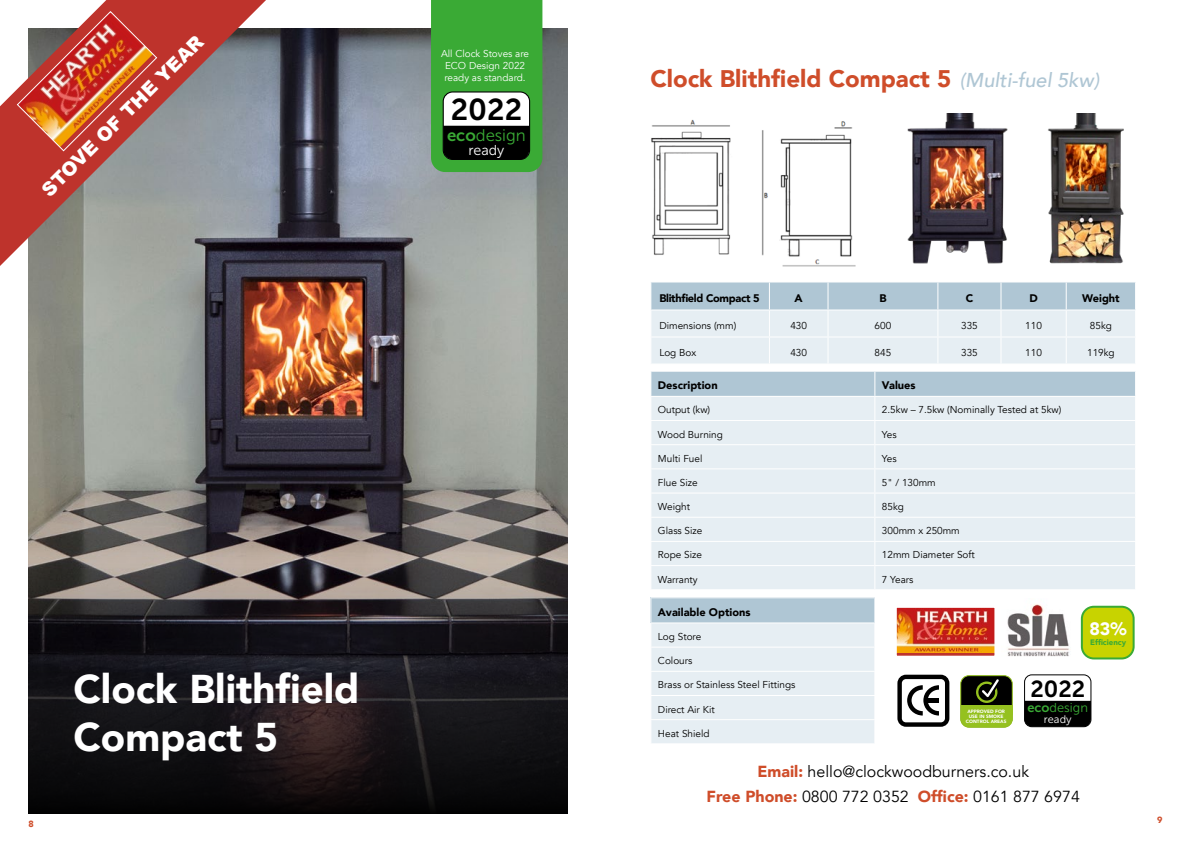
<style>
.page{position:relative;width:1191px;height:842px;background:#fff}
.page>*{position:absolute;margin:0;border:0;box-sizing:border-box;transform-origin:0 0}
.t1{font:900 40.1px/48.1px "Avenir";color:#fff}
.t2{font:30.1px "Museo Sans 700";color:#000}
.t3{font:900 24px "Avenir";color:#cf4d2a}
.t4{font:23.1px "Museo Sans 700";color:#000}
.t5{font:900 19px "Arial";color:#fff}
.t6{font:900 17.9px "Avenir";color:#fff}
.t7{font:16.7px "Museo Sans 300";color:#3aaa35}
.t8{font:16px/24.7px "Avenir";color:#000;text-align:center}
.t9{font:14.3px "Museo Sans 300";color:#fff}
.t10{font:12.8px "Museo Sans 300";color:#3aaa35}
.t11{font:900 11px "Avenir";color:#000}
.t12{font:900 11px "Avenir";letter-spacing:-.03em;color:#000}
.t13{font:11px "Museo Sans 300";color:#fff}
.t14{font:10px "Avenir";color:#000}
.t15{font:10px/12px "Avenir";color:#fff;text-align:center}
.t16{font:900 9px "Avenir";color:#cf4d2a}
.t17{font:900 7.9px "Avenir";color:#3aaa35}
.t18{font:900 4.7px/4.7px "Avenir";color:#fff;text-align:center}
.s1{font-family:"Museo Sans 700"}
.s2{font-weight:500;font-style:italic;font-size:20px;color:#afc6d4}
.s3{font-weight:900;color:#cf4d2a}
</style>
<div class="page">
<img style="left:28px;top:28px;width:539px;height:485px">
<svg style="left:0;top:0;width:266px;height:266px;background:#a27f7f"></svg>
<svg style="left:16px;top:10px;width:142px;height:142px;background:#c66250"></svg>
<svg style="left:651px;top:371px;width:485px;height:218px;background:#e1eaf0"></svg>
<svg style="left:650px;top:598px;width:225px;height:145px;background:#dde8ee"></svg>
<svg style="left:651px;top:282px;width:485px;height:81px;background:#d4e1e9"></svg>
<svg style="left:897px;top:675px;width:52px;height:52px"></svg>
<hr style="left:925px;top:698px;width:14px;height:4px;background:#000">
<div style="left:1024px;top:674px;width:67px;height:53px;border:1px solid #000;border-radius:7px"></div>
<div style="left:1024px;top:701px;width:67px;height:26px;background:#000"></div>
<img style="left:651px;top:119px;width:205px;height:148px">
<img style="left:907px;top:113px;width:101px;height:151px">
<img style="left:1048px;top:114px;width:76px;height:150px">
<div style="left:896px;top:607px;width:99px;height:49px;background:linear-gradient(to right,#be332c,#be332c)"></div>
<img style="left:898px;top:609px;width:95px;height:43px">
<div style="left:896px;top:607px;width:99px;height:49px;border:1px solid #fff"></div>
<img style="left:1007px;top:604px;width:63px;height:53px">
<svg style="left:28px;top:513px;width:539px;height:301px;background:#312d2f"></svg>
<svg style="left:431px;top:0;width:111px;height:172px;background:#4d9a4a"></svg>
<div style="left:1081px;top:607px;width:52px;height:51px;background:#c8d300;border-radius:12px"></div>
<div style="left:1080px;top:606px;width:54px;height:53px;border:2px solid #3aaa35;border-radius:12px"></div>
<div style="left:960px;top:676px;width:52px;height:51px;background:#000;border-radius:8px"></div>
<div style="left:960px;top:706px;width:52px;height:21px;background:#95c11f;border-radius:8px"></div>
<div style="left:960px;top:706px;width:52px;height:9px;background:#95c11f"></div>
<div style="left:960px;top:675px;width:52px;height:53px;border:1px solid #95c11f;border-radius:8px"></div>
<svg style="left:974px;top:675px;width:32px;height:31px"></svg>
<h3 class="t5" style="left:35px;top:183px;width:221px;rotate:-45deg">STOVE OF THE YEAR</h3>
<p class="t15" style="left:441px;top:48px;width:89px">All Clock Stoves are<br>ECO Design 2022 ready as standard.</p>
<h2 class="t2" style="left:451px;top:93px;width:73px">2022</h2>
<h3 class="t7" style="left:447px;top:126px;width:80px"><span class="s1">eco</span>design</h3>
<h3 class="t9" style="left:468px;top:142px;width:37px">ready</h3>
<p class="t16" style="left:28px;top:816px;width:7px">8</p>
<h1 class="t1" style="left:73px;top:663px;width:287px">Clock Blithfield<br>Compact 5</h1>
<h3 class="t3" style="left:650px;top:58px;width:450px">Clock Blithfield Compact 5 <span class="s2">(Multi-fuel 5kw)</span></h3>
<p class="t12" style="left:659px;top:288px;width:102px">Blithfield Compact 5</p>
<p class="t11" style="left:794px;top:288px;width:10px">A</p>
<p class="t11" style="left:879px;top:288px;width:9px">B</p>
<p class="t11" style="left:965px;top:288px;width:9px">C</p>
<p class="t11" style="left:1029px;top:288px;width:10px">D</p>
<p class="t11" style="left:1082px;top:288px;width:39px">Weight</p>
<p class="t14" style="left:659px;top:319px;width:78px">Dimensions (mm)</p>
<p class="t14" style="left:790px;top:319px;width:18px">430</p>
<p class="t14" style="left:874px;top:319px;width:18px">600</p>
<p class="t14" style="left:961px;top:319px;width:18px">335</p>
<p class="t14" style="left:1025px;top:319px;width:18px">110</p>
<p class="t14" style="left:1089px;top:319px;width:24px">85kg</p>
<p class="t14" style="left:659px;top:346px;width:38px">Log Box</p>
<p class="t14" style="left:790px;top:346px;width:18px">430</p>
<p class="t14" style="left:874px;top:346px;width:18px">845</p>
<p class="t14" style="left:961px;top:346px;width:18px">335</p>
<p class="t14" style="left:1025px;top:346px;width:18px">110</p>
<p class="t14" style="left:1087px;top:346px;width:29px">119kg</p>
<p class="t11" style="left:658px;top:376px;width:61px">Description</p>
<p class="t11" style="left:882px;top:376px;width:35px">Values</p>
<p class="t14" style="left:658px;top:404px;width:54px">Output (kw)</p>
<p class="t14" style="left:882px;top:404px;width:181px">2.5kw – 7.5kw (Nominally Tested at 5kw)</p>
<p class="t14" style="left:658px;top:428px;width:66px">Wood Burning</p>
<p class="t14" style="left:882px;top:428px;width:16px">Yes</p>
<p class="t14" style="left:658px;top:452px;width:46px">Multi Fuel</p>
<p class="t14" style="left:882px;top:452px;width:16px">Yes</p>
<p class="t14" style="left:658px;top:476px;width:41px">Flue Size</p>
<p class="t14" style="left:882px;top:476px;width:55px">5" / 130mm</p>
<p class="t14" style="left:658px;top:501px;width:34px">Weight</p>
<p class="t14" style="left:882px;top:501px;width:24px">85kg</p>
<p class="t14" style="left:658px;top:525px;width:46px">Glass Size</p>
<p class="t14" style="left:882px;top:525px;width:79px">300mm x 250mm</p>
<p class="t14" style="left:658px;top:549px;width:46px">Rope Size</p>
<p class="t14" style="left:882px;top:549px;width:94px">12mm Diameter Soft</p>
<p class="t14" style="left:658px;top:573px;width:41px">Warranty</p>
<p class="t14" style="left:882px;top:573px;width:33px">7 Years</p>
<p class="t11" style="left:658px;top:603px;width:94px">Available Options</p>
<p class="t14" style="left:658px;top:631px;width:45px">Log Store</p>
<p class="t14" style="left:658px;top:655px;width:36px">Colours</p>
<p class="t14" style="left:658px;top:679px;width:139px">Brass or Stainless Steel Fittings</p>
<p class="t14" style="left:658px;top:703px;width:58px">Direct Air Kit</p>
<p class="t14" style="left:658px;top:727px;width:53px">Heat Shield</p>
<h3 class="t6" style="left:1089px;top:613px;width:39px">83%</h3>
<p class="t17" style="left:1090px;top:635px;width:37px">Efficiency</p>
<h3 class="t4" style="left:1030px;top:676px;width:56px">2022</h3>
<p class="t10" style="left:1027px;top:701px;width:62px"><span class="s1">eco</span>design</p>
<p class="t13" style="left:1044px;top:714px;width:29px">ready</p>
<p class="t18" style="left:966px;top:709px;width:42px">APPROVED FOR<br>USE IN SMOKE<br>CONTROL AREAS</p>
<h3 class="t8" style="left:706px;top:760px;width:375px"><span class="s3">Email:</span> hello@clockwoodburners.co.uk<br><span class="s3">Free Phone:</span> 0800 772 0352 <span class="s3">Office:</span> 0161 877 6974</h3>
<p class="t16" style="left:1157px;top:812px;width:7px">9</p>
</div>
